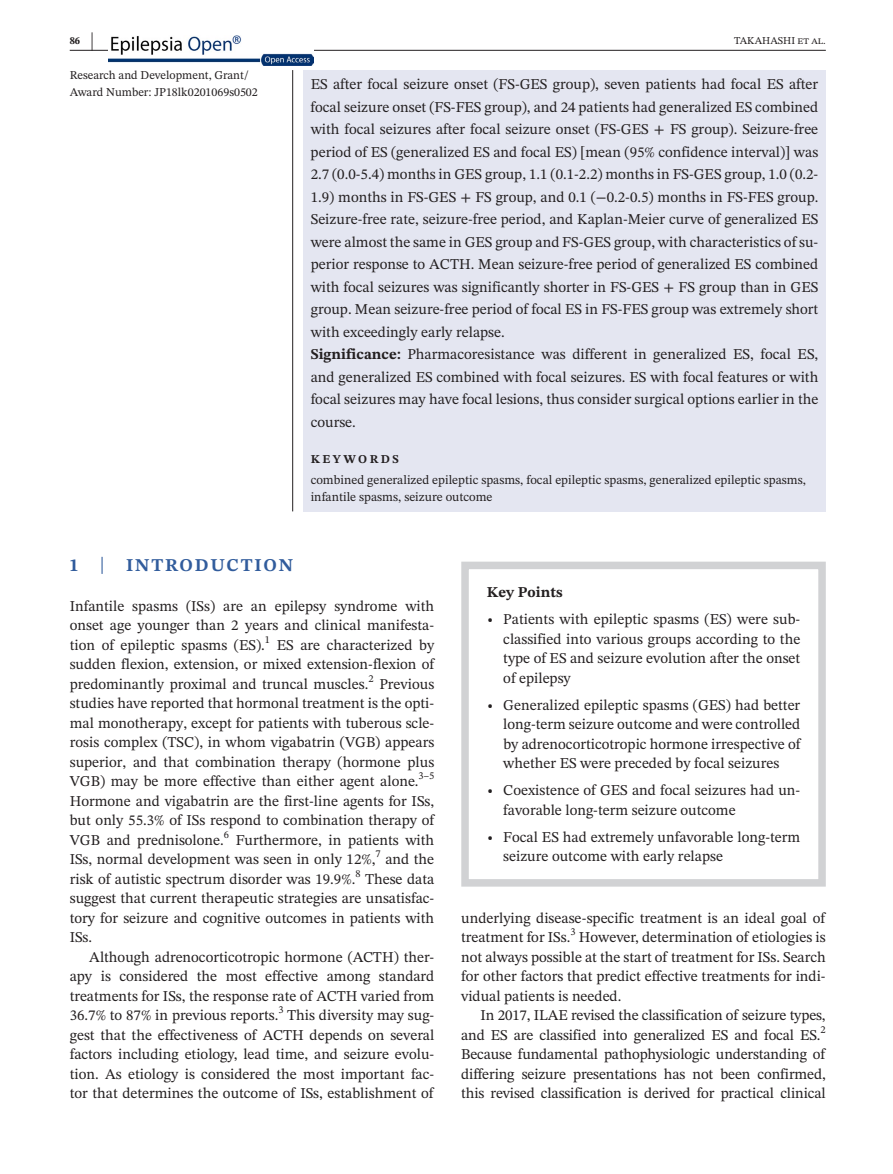
<style>
.page{position:relative;width:893px;height:1174px;background:#fff}
.page>*{position:absolute;margin:0;border:0;box-sizing:border-box;transform-origin:0 0}
.t1{font:700 18px "STIX Two Text";letter-spacing:.1em;color:#315c9c}
.t2{font:15px/19.5px "STIX Two Text";color:#231f20;text-align:justify}
.t3{font:700 15px "STIX Two Text";color:#231f20}
.t4{font:12.75px/17.2px "STIX Two Text";color:#231f20}
.t5{font:12px/16.5px "STIX Two Text";color:#231f20}
.t6{font:700 12px "STIX Two Text";letter-spacing:.2em;color:#231f20}
.t7{font:10.5px "STIX Two Text";color:#231f20}
.t8{font:700 10.5px "STIX Two Text";color:#231f20}
.s1{font-size:21.6px}
.s2{font-weight:700}
.s3{font-weight:400;font-size:23.7px}
</style>
<div class="page">
<hr style="left:70px;top:50px;width:756px;height:1px;background:#231f20">
<img style="left:109px;top:35px;width:204px;height:30px">
<div style="left:303px;top:70px;width:523px;height:441px;background:#e4e6f1"></div>
<hr style="left:292px;top:70px;width:1px;height:441px;background:#231f20">
<div style="left:461px;top:561px;width:365px;height:325px;border:8px solid #d1d2d4"></div>
<p class="t8" style="left:70px;top:33px;width:25px">86 <span class="s1">|</span></p>
<p class="t7" style="left:734px;top:33px;width:93px">TAKAHASHI et al.</p>
<p class="t5" style="left:70px;top:67px;width:190px">Research and Development, Grant/<br>Award Number: JP18lk0201069s0502</p>
<p class="t2" style="left:311px;top:73px;width:509px;line-height:22.5px;text-align:left">ES after focal seizure onset (FS-GES group), seven patients had focal ES after focal seizure onset (FS-FES group), and 24 patients had generalized ES combined with focal seizures after focal seizure onset (FS-GES + FS group). Seizure-free period of ES (generalized ES and focal ES) [mean (95% confidence interval)] was 2.7 (0.0-5.4) months in GES group, 1.1 (0.1-2.2) months in FS-GES group, 1.0 (0.2- 1.9) months in FS-GES + FS group, and 0.1 (−0.2-0.5) months in FS-FES group.<br>Seizure-free rate, seizure-free period, and Kaplan-Meier curve of generalized ES were almost the same in GES group and FS-GES group, with characteristics of su&shy;perior response to ACTH. Mean seizure-free period of generalized ES combined with focal seizures was significantly shorter in FS-GES + FS group than in GES group. Mean seizure-free period of focal ES in FS-FES group was extremely short with exceedingly early relapse.<br><span class="s2">Significance:</span> Pharmacoresistance was different in generalized ES, focal ES, and generalized ES combined with focal seizures. ES with focal features or with focal seizures may have focal lesions, thus consider surgical options earlier in the course.</p>
<p class="t6" style="left:311px;top:450px;width:90px">KEYWORDS</p>
<p class="t4" style="left:311px;top:471px;width:497px">combined generalized epileptic spasms, focal epileptic spasms, generalized epileptic spasms, infantile spasms, seizure outcome</p>
<p class="t1" style="left:70px;top:552px;width:225px">1 <span class="s3">|</span> INTRODUCTION</p>
<p class="t2" style="left:70px;top:595px;width:366px">Infantile spasms (ISs) are an epilepsy syndrome with onset age younger than 2 years and clinical manifesta&shy;tion of epileptic spasms (ES).</p>
<p class="t7" style="left:265px;top:632px;width:7px">1</p>
<p class="t2" style="left:70px;top:634px;width:366px;text-indent:207px">ES are characterized by sudden flexion, extension, or mixed extension-flexion of predominantly proximal and truncal muscles.</p>
<p class="t7" style="left:368px;top:671px;width:7px">2</p>
<p class="t2" style="left:70px;top:673px;width:366px;text-indent:310px">Previous studies have reported that hormonal treatment is the opti&shy;mal monotherapy, except for patients with tuberous scle&shy;rosis complex (TSC), in whom vigabatrin (VGB) appears superior, and that combination therapy (hormone plus VGB) may be more effective than either agent alone.</p>
<p class="t7" style="left:419px;top:768px;width:17px">3–5</p>
<p class="t2" style="left:70px;top:790px;width:366px">Hormone and vigabatrin are the first-line agents for ISs, but only 55.3% of ISs respond to combination therapy of VGB and prednisolone.</p>
<p class="t7" style="left:224px;top:827px;width:7px">6</p>
<p class="t2" style="left:70px;top:829px;width:366px;text-indent:166px">Furthermore, in patients with<br>ISs, normal development was seen in only 12%,</p>
<p class="t7" style="left:376px;top:846px;width:7px">7</p>
<p class="t2" style="left:385px;top:849px;width:50px">and the</p>
<p class="t2" style="left:70px;top:868px;width:287px">risk of autistic spectrum disorder was 19.9%.</p>
<p class="t7" style="left:355px;top:866px;width:7px">8</p>
<p class="t2" style="left:70px;top:868px;width:366px;text-indent:295px">These data suggest that current therapeutic strategies are unsatisfac&shy;tory for seizure and cognitive outcomes in patients with ISs.</p>
<p class="t2" style="left:70px;top:946px;width:366px;text-indent:20px">Although adrenocorticotropic hormone (ACTH) ther&shy;apy is considered the most effective among standard treatments for ISs, the response rate of ACTH varied from 36.7% to 87% in previous reports.<sup>3</sup> This diversity may sug&shy;gest that the effectiveness of ACTH depends on several factors including etiology, lead time, and seizure evolu&shy;tion. As etiology is considered the most important fac&shy;tor that determines the outcome of ISs, establishment of</p>
<p class="t3" style="left:487px;top:581px;width:77px">Key Points</p>
<p class="t2" style="left:503px;top:609px;width:299px;text-indent:-16px">• Patients with epileptic spasms (ES) were sub&shy;classified into various groups according to the type of ES and seizure evolution after the onset of epilepsy</p>
<p class="t2" style="left:503px;top:694px;width:299px;text-indent:-16px">• Generalized epileptic spasms (GES) had better long-term seizure outcome and were controlled by adrenocorticotropic hormone irrespective of whether ES were preceded by focal seizures</p>
<p class="t2" style="left:503px;top:780px;width:298px;text-indent:-16px">• Coexistence of GES and focal seizures had un&shy;favorable long-term seizure outcome</p>
<p class="t2" style="left:503px;top:826px;width:298px;text-indent:-16px">• Focal ES had extremely unfavorable long-term seizure outcome with early relapse</p>
<p class="t2" style="left:461px;top:907px;width:365px">underlying disease-specific treatment is an ideal goal of treatment for ISs.</p>
<p class="t7" style="left:570px;top:924px;width:7px">3</p>
<p class="t2" style="left:461px;top:927px;width:366px;text-indent:118px">However, determination of etiologies is not always possible at the start of treatment for ISs. Search for other factors that predict effective treatments for indi&shy;vidual patients is needed.</p>
<p class="t2" style="left:461px;top:1005px;width:366px;text-indent:19px">In 2017, ILAE revised the classification of seizure types, and ES are classified into generalized ES and focal ES.<sup>2<br></sup>Because fundamental pathophysiologic understanding of differing seizure presentations has not been confirmed, this revised classification is derived for practical clinical</p>
</div>
